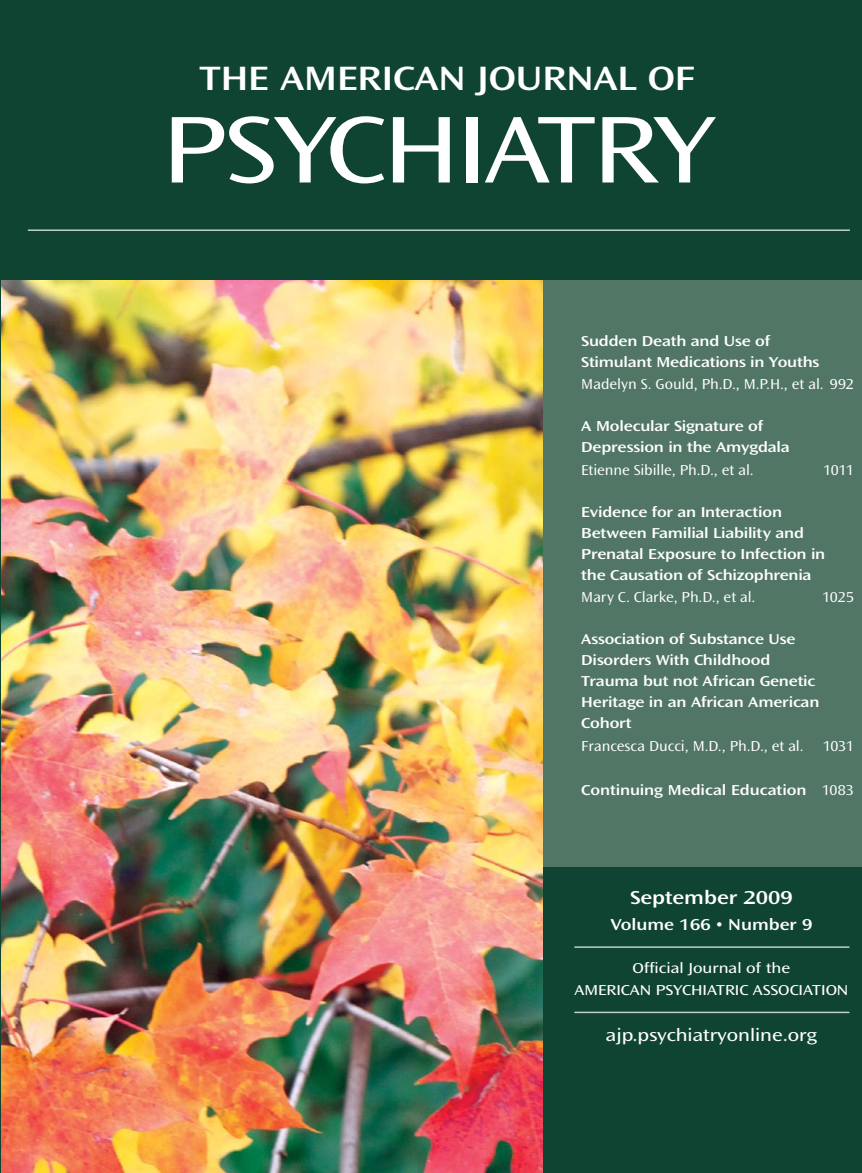
<style>
.page{position:relative;width:862px;height:1173px;background:#fff}
.page>*{position:absolute;margin:0;border:0;box-sizing:border-box;transform-origin:0 0}
.t1{font:99px "Ocean Sans MM.403.800.";letter-spacing:-.025em;color:#fff}
.t2{font:35.25px "Ocean Sans MM.512.800.";color:#fff}
.t3{font:19.5px "Ocean Sans MM.512.800.";color:#fff}
.t4{font:18px "Ocean Sans MM.403.800.";color:#fff}
.t5{font:16.5px "Ocean Sans MM.512.800.";color:#fff}
.t6{font:15px/21px "Ocean Sans MM.512.800.";letter-spacing:-.01em;color:#fff}
.t7{font:15px "Ocean Sans MM.360.600.";color:#fff}
.t8{font:15px/22.5px "Ocean Sans MM.403.800.";color:#fff;text-align:center}
.s1{font-family:"Ocean Sans MM.360.600."}
</style>
<div class="page">
<div style="left:0;top:0;width:861px;height:1173px;background:#104432"></div>
<hr style="left:28px;top:229px;width:821px;height:2px;background:#bfcfc7">
<div style="left:542px;top:281px;width:319px;height:586px;background:#517666"></div>
<hr style="left:574px;top:1011px;width:275px;height:2px;background:#bfcfc7">
<hr style="left:574px;top:946px;width:275px;height:2px;background:#bfcfc7">
<img style="left:1px;top:281px;width:541px;height:892px">
<h2 class="t2" style="left:199px;top:65px;width:496px">THE AMERICAN JOURNAL OF</h2>
<h1 class="t1" style="left:162px;top:90px;width:554px">PSYCHIATRY</h1>
<p class="t6" style="left:581px;top:331px;width:239px">Sudden Death and Use of<br>Stimulant Medications in Youths</p>
<p class="t7" style="left:581px;top:375px;width:274px">Madelyn S. Gould, Ph.D., M.P.H., et al. 992</p>
<p class="t6" style="left:581px;top:417px;width:210px">A Molecular Signature of<br>Depression in the Amygdala</p>
<p class="t7" style="left:581px;top:460px;width:174px">Etienne Sibille, Ph.D., et al.</p>
<p class="t7" style="left:822px;top:460px;width:32px">1011</p>
<p class="t6" style="left:581px;top:502px;width:245px">Evidence for an Interaction<br>Between Familial Liability and<br>Prenatal Exposure to Infection in the Causation of Schizophrenia</p>
<p class="t7" style="left:581px;top:588px;width:176px">Mary C. Clarke, Ph.D., et al.</p>
<p class="t7" style="left:821px;top:588px;width:33px">1025</p>
<p class="t6" style="left:581px;top:630px;width:239px">Association of Substance Use<br>Disorders With Childhood<br>Trauma but not African Genetic<br>Heritage in an African American<br>Cohort</p>
<p class="t7" style="left:581px;top:736px;width:224px">Francesca Ducci, M.D., Ph.D., et al.</p>
<p class="t7" style="left:822px;top:736px;width:33px">1031</p>
<p class="t6" style="left:581px;top:780px;width:274px">Continuing Medical Education <span class="s1">1083</span></p>
<h3 class="t3" style="left:629px;top:890px;width:164px">September 2009</h3>
<p class="t5" style="left:610px;top:918px;width:203px">Volume 166 • Number 9</p>
<p class="t8" style="left:574px;top:956px;width:275px">Official Journal of the<br>AMERICAN PSYCHIATRIC ASSOCIATION</p>
<p class="t4" style="left:605px;top:1024px;width:212px">ajp.psychiatryonline.org</p>
</div>
